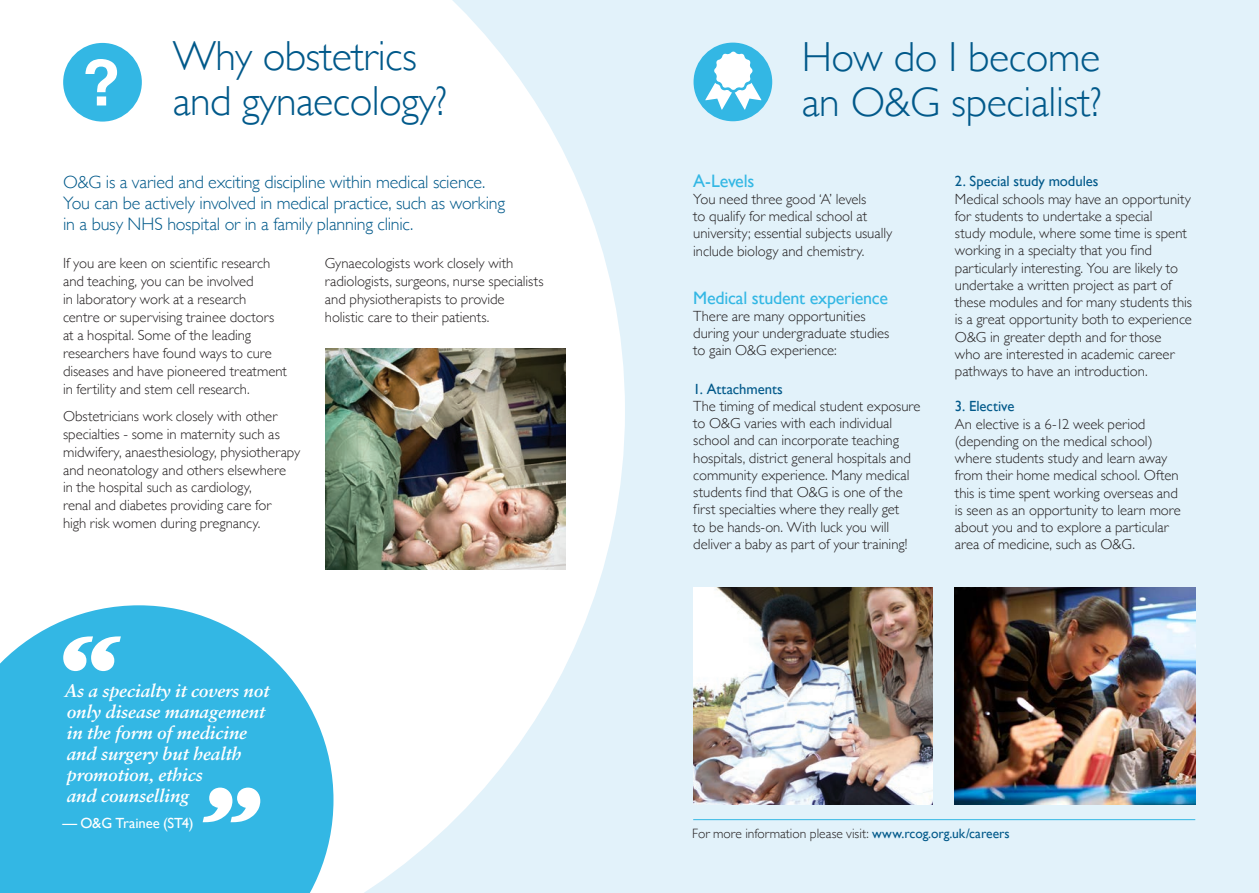
<style>
.page{position:relative;width:1259px;height:893px;background:#e2f2fa}
.page>*{position:absolute;margin:0;border:0;box-sizing:border-box;transform-origin:0 0}
.t1{font:300 42px/45px "Gill Sans";letter-spacing:-.015em;color:#01598a}
.Intro_New{font:300 18px/21px "Gill Sans";letter-spacing:-.01em;color:#01598a}
.circle_Pullquote{font:italic 700 18px/21px "Sabon";letter-spacing:-.005em;color:#fff}
.Xhead{font:18px "Gill Sans";letter-spacing:-.015em;color:#33b7e4}
.Body_text{font:300 14.7px/17.2px "Gill Sans";letter-spacing:-.005em;color:#231f20}
.Xhead_L2{font:14.7px "Gill Sans";letter-spacing:-.005em;color:#01598a}
.circle_Pullquote-2{font:14.7px "Gill Sans";letter-spacing:-.005em;color:#fff}
.Body_text-2{font:300 13.5px "Gill Sans";color:#231f20}
.s1{font-weight:400;color:#01598a}
</style>
<div class="page">
<svg style="left:0;top:0;width:625px;height:893px;background:#fafcfe"></svg>
<img style="left:693px;top:587px;width:240px;height:217px">
<div style="left:693px;top:43px;width:79px;height:78px;background:#33b7e4;border-radius:50%"></div>
<svg style="left:705px;top:52px;width:56px;height:58px"></svg>
<svg style="left:0;top:605px;width:333px;height:288px;background:#4cbfe7"></svg>
<hr style="left:693px;top:819px;width:502px;height:1px;background:#33b7e4">
<img style="left:955px;top:587px;width:240px;height:217px">
<div style="left:63px;top:43px;width:79px;height:79px;background:#33b7e4;border-radius:50%"></div>
<svg style="left:85px;top:59px;width:32px;height:46px"></svg>
<img style="left:326px;top:348px;width:239px;height:222px">
<svg style="left:63px;top:636px;width:58px;height:35px;background:#aae1f3"></svg>
<svg style="left:203px;top:788px;width:57px;height:34px;background:#afe2f4"></svg>
<h1 class="t1" style="left:173px;top:32px;width:276px">Why obstetrics and gynaecology?</h1>
<p class="Intro_New" style="left:63px;top:171px;width:443px">O&amp;G is a varied and exciting discipline within medical science.<br>You can be actively involved in medical practice, such as working in a busy NHS hospital or in a family planning clinic.</p>
<p class="Body_text" style="left:63px;top:253px;width:225px;line-height:18px">If you are keen on scientific research and teaching, you can be involved<br>in laboratory work at a research<br>centre or supervising trainee doctors at a hospital. Some of the leading researchers have found ways to cure diseases and have pioneered treatment in fertility and stem cell research.</p>
<p class="Body_text" style="left:63px;top:406px;width:239px;line-height:18px">Obstetricians work closely with other specialties - some in maternity such as midwifery, anaesthesiology, physiotherapy and neonatology and others elsewhere<br>in the hospital such as cardiology,<br>renal and diabetes providing care for<br>high risk women during pregnancy.</p>
<p class="Body_text" style="left:325px;top:253px;width:220px;line-height:18px">Gynaecologists work closely with radiologists, surgeons, nurse specialists and physiotherapists to provide holistic care to their patients.</p>
<p class="circle_Pullquote" style="left:65px;top:680px;width:206px">As a specialty it covers not only disease management in the form of medicine and surgery but health promotion, ethics<br>and counselling</p>
<p class="circle_Pullquote-2" style="left:62px;top:814px;width:133px">— O&amp;G Trainee (ST4)</p>
<h1 class="t1" style="left:801px;top:33px;width:302px">How do I become an O&amp;G specialist?</h1>
<p class="Xhead" style="left:693px;top:170px;width:63px">A-Levels</p>
<p class="Body_text" style="left:693px;top:190px;width:200px">You need three good ‘A’ levels<br>to qualify for medical school at university; essential subjects usually include biology and chemistry.</p>
<p class="Xhead" style="left:693px;top:287px;width:196px">Medical student experience</p>
<p class="Body_text" style="left:693px;top:307px;width:198px">There are many opportunities during your undergraduate studies to gain O&amp;G experience:</p>
<p class="Xhead_L2" style="left:693px;top:380px;width:91px">1. Attachments</p>
<p class="Body_text" style="left:693px;top:397px;width:229px">The timing of medical student exposure to O&amp;G varies with each individual school and can incorporate teaching hospitals, district general hospitals and community experience. Many medical students find that O&amp;G is one of the first specialties where they really get<br>to be hands-on. With luck you will deliver a baby as part of your training!</p>
<p class="Xhead_L2" style="left:955px;top:173px;width:145px">2. Special study modules</p>
<p class="Body_text" style="left:955px;top:190px;width:239px">Medical schools may have an opportunity for students to undertake a special<br>study module, where some time is spent working in a specialty that you find particularly interesting. You are likely to undertake a written project as part of these modules and for many students this is a great opportunity both to experience O&amp;G in greater depth and for those<br>who are interested in academic career pathways to have an introduction.</p>
<p class="Xhead_L2" style="left:955px;top:398px;width:61px">3. Elective</p>
<p class="Body_text" style="left:955px;top:414px;width:227px">An elective is a 6-12 week period (depending on the medical school) where students study and learn away from their home medical school. Often this is time spent working overseas and is seen as an opportunity to learn more about you and to explore a particular area of medicine, such as O&amp;G.</p>
<p class="Body_text-2" style="left:692px;top:823px;width:319px">For more information please visit: <span class="s1">www.rcog.org.uk/careers</span></p>
</div>
